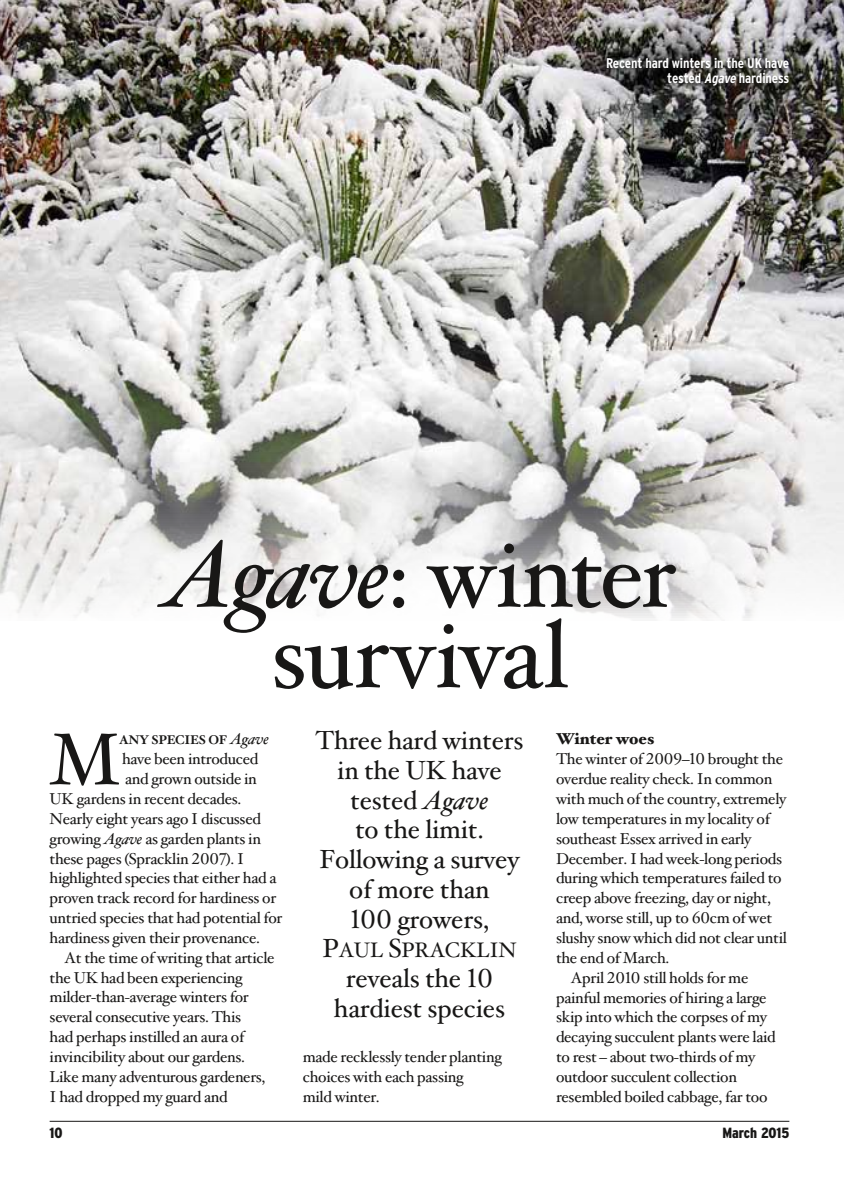
<style>
.page{position:relative;width:844px;height:1191px;background:#fff}
.page>*{position:absolute;margin:0;border:0;box-sizing:border-box;transform-origin:0 0}
.t1{font:94.5px/80.5px "Hoefler Text";letter-spacing:-.01em;color:#181716;text-align:center}
.t2{font:73.33px "Hoefler Text";color:#181716}
.t3{font:26.25px/29.8px "Hoefler Text";letter-spacing:-.005em;color:#181716;text-align:center}
.t4{font:21px "Hoefler Text Roman SC800";letter-spacing:-.01em;color:#181716}
.t5{font:15.75px/19.8px "Hoefler Text";letter-spacing:-.02em;color:#181716}
.t6{font:900 15.75px "Hoefler Text";color:#181716}
.t7{font:900 condensed 14.7px "Interstate";color:#181716}
.t8{font:700 condensed 14px/14.9px "Interstate";letter-spacing:-.01em;color:#fff;text-align:right}
.t9{font:12.6px "Hoefler Text Bold SC800";letter-spacing:-.025em;color:#181716}
.s1{font-style:italic}
.s2{font-family:"Hoefler Text";font-style:italic;font-size:15.75px}
.s3{font-size:26.25px}
</style>
<div class="page">
<hr style="left:50px;top:1121px;width:739px;height:1px;background:#181716">
<img style="left:0;top:0;width:843px;height:618px">
<div style="left:603px;top:58px;width:185px;height:32px;background:#181716;opacity:.75"></div>
<p class="t8" style="left:606px;top:56px;width:185px">Recent hard winters in the UK have tested <span class="s1">Agave</span> hardiness</p>
<h1 class="t1" style="left:163px;top:537px;width:514px"><span class="s1">Agave</span>: winter survival</h1>
<h2 class="t2" style="left:49px;top:716px;width:73px">M</h2>
<p class="t9" style="left:119px;top:732px;width:151px">ANY SPECIES OF <span class="s2">Agave</span></p>
<p class="t5" style="left:122px;top:749px;width:138px">have been introduced</p>
<p class="t5" style="left:125px;top:769px;width:133px">and grown outside in</p>
<p class="t5" style="left:50px;top:789px;width:193px">UK gardens in recent decades.</p>
<p class="t5" style="left:50px;top:809px;width:213px">Nearly eight years ago I discussed</p>
<p class="t5" style="left:50px;top:829px;width:213px">growing <span class="s1">Agave</span> as garden plants in</p>
<p class="t5" style="left:50px;top:849px;width:196px">these pages (Spracklin 2007). I</p>
<p class="t5" style="left:50px;top:868px;width:228px">highlighted species that either had a</p>
<p class="t5" style="left:50px;top:888px;width:228px">proven track record for hardiness or</p>
<p class="t5" style="left:50px;top:908px;width:234px">untried species that had potential for</p>
<p class="t5" style="left:50px;top:928px;width:212px">hardiness given their provenance.</p>
<p class="t5" style="left:64px;top:948px;width:211px">At the time of writing that article</p>
<p class="t5" style="left:50px;top:968px;width:194px">the UK had been experiencing</p>
<p class="t5" style="left:50px;top:987px;width:201px">milder-than-average winters for</p>
<p class="t5" style="left:50px;top:1007px;width:193px">several consecutive years. This</p>
<p class="t5" style="left:50px;top:1027px;width:196px">had perhaps instilled an aura of</p>
<p class="t5" style="left:50px;top:1047px;width:197px">invincibility about our gardens.</p>
<p class="t5" style="left:50px;top:1067px;width:217px">Like many adventurous gardeners,</p>
<p class="t5" style="left:50px;top:1087px;width:179px">I had dropped my guard and</p>
<h3 class="t3" style="left:315px;top:726px;width:209px">Three hard winters in the UK have tested <span class="s1">Agave<br></span>to the limit.<br>Following a survey of more than<br>100 growers,</h3>
<h3 class="t4" style="left:322px;top:938px;width:195px"><span class="s3">P</span>AUL <span class="s3">S</span>PRACKLIN</h3>
<h3 class="t3" style="left:334px;top:964px;width:172px">reveals the 10 hardiest species</h3>
<p class="t5" style="left:303px;top:1047px;width:200px">made recklessly tender planting choices with each passing<br>mild winter.</p>
<p class="t6" style="left:556px;top:729px;width:100px">Winter woes</p>
<p class="t5" style="left:556px;top:749px;width:228px">The winter of 2009–10 brought the</p>
<p class="t5" style="left:556px;top:769px;width:218px">overdue reality check. In common</p>
<p class="t5" style="left:556px;top:789px;width:232px">with much of the country, extremely</p>
<p class="t5" style="left:556px;top:809px;width:215px">low temperatures in my locality of</p>
<p class="t5" style="left:556px;top:829px;width:197px">southeast Essex arrived in early</p>
<p class="t5" style="left:556px;top:849px;width:227px">December. I had week-long periods</p>
<p class="t5" style="left:556px;top:868px;width:227px">during which temperatures failed to</p>
<p class="t5" style="left:556px;top:888px;width:216px">creep above freezing, day or night,</p>
<p class="t5" style="left:556px;top:908px;width:218px">and, worse still, up to 60cm of wet</p>
<p class="t5" style="left:556px;top:928px;width:232px">slushy snow which did not clear until</p>
<p class="t5" style="left:556px;top:948px;width:115px">the end of March.</p>
<p class="t5" style="left:570px;top:968px;width:179px">April 2010 still holds for me</p>
<p class="t5" style="left:556px;top:987px;width:212px">painful memories of hiring a large</p>
<p class="t5" style="left:556px;top:1007px;width:212px">skip into which the corpses of my</p>
<p class="t5" style="left:556px;top:1027px;width:221px">decaying succulent plants were laid</p>
<p class="t5" style="left:556px;top:1047px;width:201px">to rest – about two-thirds of my</p>
<p class="t5" style="left:556px;top:1067px;width:182px">outdoor succulent collection</p>
<p class="t5" style="left:556px;top:1087px;width:213px">resembled boiled cabbage, far too</p>
<p class="t7" style="left:50px;top:1125px;width:14px">10</p>
<p class="t7" style="left:722px;top:1125px;width:68px">March 2015</p>
</div>
